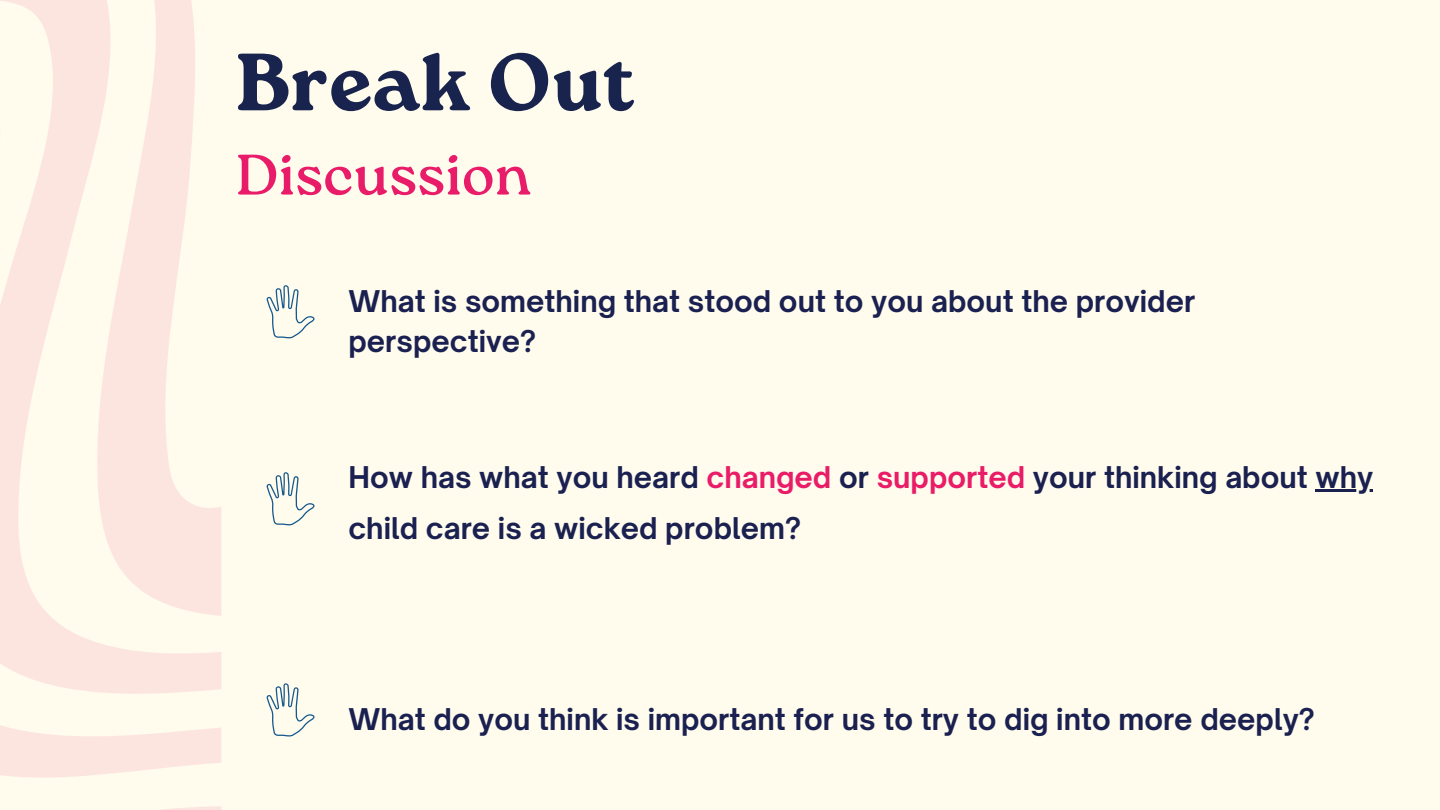
<style>
.page{position:relative;width:1440px;height:810px;background:#fffbed}
.page>*{position:absolute;margin:0;border:0;box-sizing:border-box;transform-origin:0 0}
.t1{font:81px "Roca One Bl";color:#18244e}
.t2{font:57px "Roca One";color:#e91c69}
.t3{font:700 28.7px/39.8px "Open Sauce One";color:#1a2150}
.s1{color:#e91c68}
</style>
<div class="page">
<svg style="left:0;top:0;width:221px;height:810px"></svg>
<svg style="left:267px;top:285px;width:48px;height:53px"></svg>
<svg style="left:267px;top:472px;width:48px;height:53px"></svg>
<svg style="left:267px;top:683px;width:48px;height:54px"></svg>
<hr style="left:1316px;top:489px;width:57px;height:2px;background:#1a2150">
<p class="t1" style="left:236px;top:35px;width:401px">Break Out</p>
<p class="t2" style="left:236px;top:142px;width:296px">Discussion</p>
<p class="t3" style="left:349px;top:281px;width:848px">What is something that stood out to you about the provider perspective?</p>
<p class="t3" style="left:349px;top:451px;width:1026px;line-height:51px">How has what you heard <span class="s1">changed</span> or <span class="s1">supported</span> your thinking about why child care is a wicked problem?</p>
<p class="t3" style="left:349px;top:699px;width:968px">What do you think is important for us to try to dig into more deeply?</p>
</div>
